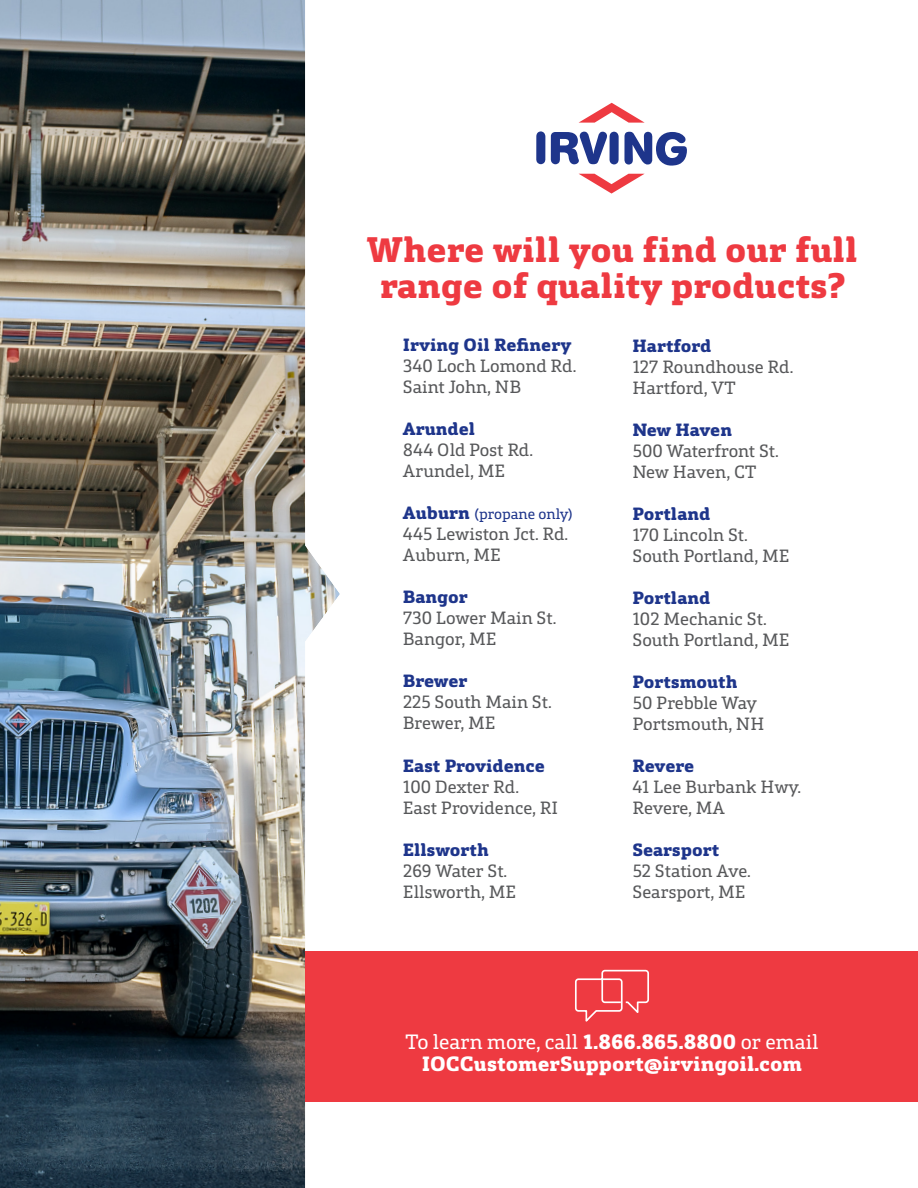
<style>
.page{position:relative;width:918px;height:1188px;background:#fff}
.page>*{position:absolute;margin:0;border:0;box-sizing:border-box;transform-origin:0 0}
.t1{font:800 36px/36px "FS Silas Slab";color:#ee3a41;text-align:center}
.t2{font:800 21px/22.5px "FS Silas Slab";color:#fff;text-align:center}
.t3{font:18px/21px "FS Silas Slab";color:#57585a}
.t4{font:800 18px "FS Silas Slab";color:#1e358b}
.t5{font:15px "FS Silas Slab";color:#1e358b}
.s1{font-weight:800;font-size:18px}
.s2{font-weight:400}
</style>
<div class="page">
<img style="left:0;top:0;width:305px;height:1188px">
<svg style="left:305px;top:62px;width:98px;height:1126px"></svg>
<div style="left:305px;top:951px;width:613px;height:150px;background:#ee3a41"></div>
<svg style="left:575px;top:969px;width:74px;height:53px"></svg>
<svg style="left:536px;top:131px;width:9px;height:33px"></svg>
<svg style="left:551px;top:132px;width:136px;height:34px"></svg>
<svg style="left:579px;top:103px;width:66px;height:20px"></svg>
<svg style="left:579px;top:174px;width:65px;height:20px"></svg>
<h1 class="t1" style="left:367px;top:228px;width:492px">Where will you find our full range of quality products?</h1>
<p class="t4" style="left:403px;top:329px;width:170px">Irving Oil Refinery</p>
<p class="t3" style="left:403px;top:354px;width:175px">340 Loch Lomond Rd.<br>Saint John, NB</p>
<p class="t4" style="left:403px;top:413px;width:74px">Arundel</p>
<p class="t3" style="left:403px;top:438px;width:132px">844 Old Post Rd.<br>Arundel, ME</p>
<p class="t5" style="left:403px;top:502px;width:172px"><span class="s1">Auburn</span> (propane only)</p>
<p class="t3" style="left:403px;top:522px;width:167px">445 Lewiston Jct. Rd.<br>Auburn, ME</p>
<p class="t4" style="left:403px;top:581px;width:67px">Bangor</p>
<p class="t3" style="left:403px;top:606px;width:155px">730 Lower Main St.<br>Bangor, ME</p>
<p class="t4" style="left:403px;top:665px;width:66px">Brewer</p>
<p class="t3" style="left:403px;top:690px;width:150px">225 South Main St.<br>Brewer, ME</p>
<p class="t4" style="left:403px;top:749px;width:144px">East Providence</p>
<p class="t3" style="left:403px;top:774px;width:157px">100 Dexter Rd.<br>East Providence, RI</p>
<p class="t4" style="left:403px;top:833px;width:87px">Ellsworth</p>
<p class="t3" style="left:403px;top:858px;width:115px">269 Water St.<br>Ellsworth, ME</p>
<p class="t4" style="left:632px;top:329px;width:80px">Hartford</p>
<p class="t3" style="left:632px;top:354px;width:163px">127 Roundhouse Rd.<br>Hartford, VT</p>
<p class="t4" style="left:632px;top:413px;width:101px">New Haven</p>
<p class="t3" style="left:632px;top:438px;width:148px">500 Waterfront St.<br>New Haven, CT</p>
<p class="t4" style="left:632px;top:497px;width:79px">Portland</p>
<p class="t3" style="left:632px;top:522px;width:159px">170 Lincoln St.<br>South Portland, ME</p>
<p class="t4" style="left:632px;top:581px;width:79px">Portland</p>
<p class="t3" style="left:632px;top:606px;width:159px">102 Mechanic St.<br>South Portland, ME</p>
<p class="t4" style="left:632px;top:665px;width:107px">Portsmouth</p>
<p class="t3" style="left:632px;top:690px;width:133px">50 Prebble Way<br>Portsmouth, NH</p>
<p class="t4" style="left:632px;top:749px;width:63px">Revere</p>
<p class="t3" style="left:632px;top:774px;width:170px">41 Lee Burbank Hwy.<br>Revere, MA</p>
<p class="t4" style="left:632px;top:833px;width:88px">Searsport</p>
<p class="t3" style="left:632px;top:858px;width:120px">52 Station Ave.<br>Searsport, ME</p>
<p class="t2" style="left:405px;top:1028px;width:415px"><span class="s2">To learn more, call</span> 1.866.865.8800 <span class="s2">or email<br></span>IOCCustomerSupport@irvingoil.com</p>
</div>
